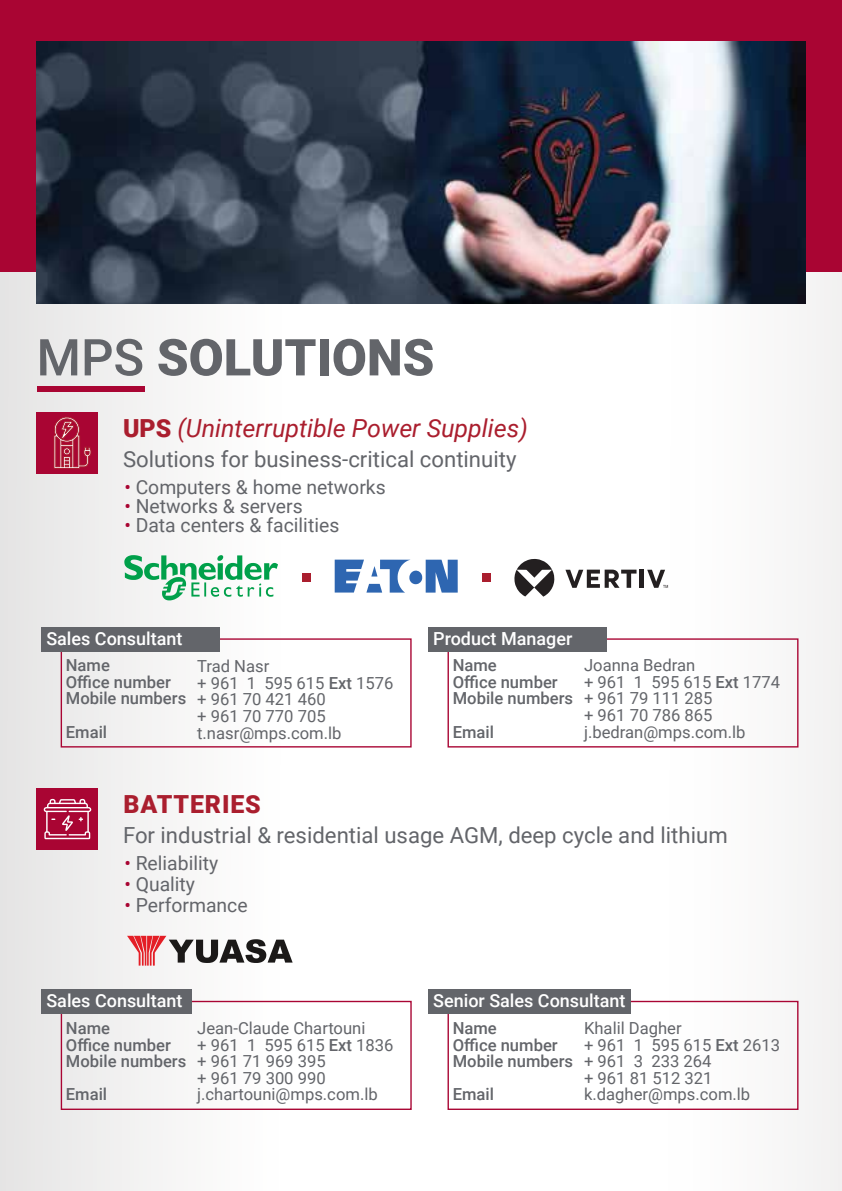
<style>
.page{position:relative;width:842px;height:1191px;background:#fff}
.page>*{position:absolute;margin:0;border:0;box-sizing:border-box;transform-origin:0 0}
.t1{font:900 50.8px "Roboto";color:#63656a}
.t2{font:italic 25px "Roboto";color:#aa1e2e}
.t3{font:900 25px "Roboto";letter-spacing:.035em;color:#aa1e2e}
.t4{font:22.2px "Roboto";color:#63656a}
.t5{font:19.4px "Roboto";color:#63656a}
.t6{font:500 18px "Roboto";color:#fff}
.t7{font:16.6px/16.6px "Roboto";color:#63656a}
.t8{font:500 16.6px/16.6px "Roboto";color:#63656a}
.s1{font-weight:500}
.s2{font-weight:900;font-style:normal}
.s3{color:#a90533}
</style>
<div class="page">
<div style="left:0;top:3px;width:842px;height:1188px;background:linear-gradient(to right,#f2f1f1,#fff)"></div>
<div style="left:0;top:0;width:842px;height:271px;background:#a90533"></div>
<img style="left:37px;top:41px;width:768px;height:262px">
<div style="left:37px;top:788px;width:61px;height:62px;background:#a90533"></div>
<svg style="left:44px;top:799px;width:47px;height:40px"></svg>
<div style="left:61px;top:1000px;width:351px;height:110px;border:1px solid #a90533"></div>
<div style="left:41px;top:989px;width:150px;height:24px;background:#63656a"></div>
<div style="left:447px;top:1000px;width:351px;height:110px;border:1px solid #a90533"></div>
<div style="left:428px;top:989px;width:202px;height:24px;background:#63656a"></div>
<svg style="left:127px;top:935px;width:166px;height:30px"></svg>
<div style="left:37px;top:386px;width:107px;height:6px;background:#a90533"></div>
<div style="left:61px;top:638px;width:351px;height:109px;border:1px solid #a90533"></div>
<div style="left:41px;top:627px;width:179px;height:24px;background:#63656a"></div>
<div style="left:447px;top:638px;width:351px;height:109px;border:1px solid #a90533"></div>
<div style="left:428px;top:627px;width:178px;height:24px;background:#63656a"></div>
<svg style="left:124px;top:555px;width:154px;height:45px"></svg>
<svg style="left:335px;top:559px;width:123px;height:33px"></svg>
<svg style="left:514px;top:559px;width:40px;height:37px"></svg>
<svg style="left:565px;top:569px;width:71px;height:19px"></svg>
<hr style="left:640px;top:569px;width:4px;height:19px;background:#231f20">
<svg style="left:647px;top:570px;width:21px;height:18px"></svg>
<div style="left:302px;top:574px;width:8px;height:8px;background:#aa1e2e"></div>
<div style="left:482px;top:574px;width:8px;height:8px;background:#aa1e2e"></div>
<div style="left:37px;top:412px;width:61px;height:62px;background:#a90533"></div>
<svg style="left:53px;top:417px;width:38px;height:52px"></svg>
<h1 class="t1" style="left:37px;top:322px;width:399px"><span class="s1">MPS</span> SOLUTIONS</h1>
<h2 class="t2" style="left:123px;top:410px;width:406px"><span class="s2">UPS</span> (Uninterruptible Power Supplies)</h2>
<p class="t5" style="left:124px;top:473px;width:263px"><span class="s3">•</span> Computers &amp; home networks</p>
<p class="t5" style="left:124px;top:492px;width:180px"><span class="s3">•</span> Networks &amp; servers</p>
<p class="t5" style="left:124px;top:512px;width:216px"><span class="s3">•</span> Data centers &amp; facilities</p>
<h3 class="t4" style="left:123px;top:443px;width:395px">Solutions for business-critical continuity</h3>
<p class="t6" style="left:46px;top:626px;width:138px">Sales Consultant</p>
<p class="t8" style="left:66px;top:656px;width:122px">Name<br>Office number<br>Mobile numbers</p>
<p class="t8" style="left:66px;top:723px;width:43px">Email</p>
<p class="t7" style="left:197px;top:657px;width:198px">Trad Nasr<br>+ 961 1 595 615 <span class="s1">Ext</span> 1576 + 961 70 421 460<br>+ 961 70 770 705 t.nasr@mps.com.lb</p>
<h2 class="t3" style="left:123px;top:787px;width:139px">BATTERIES</h2>
<p class="t6" style="left:433px;top:626px;width:141px">Product Manager</p>
<p class="t8" style="left:453px;top:656px;width:122px">Name<br>Office number<br>Mobile numbers</p>
<p class="t8" style="left:453px;top:723px;width:43px">Email</p>
<p class="t7" style="left:584px;top:656px;width:198px">Joanna Bedran<br>+ 961 1 595 615 <span class="s1">Ext</span> 1774 + 961 79 111 285<br>+ 961 70 786 865 j.bedran@mps.com.lb</p>
<h3 class="t4" style="left:123px;top:819px;width:606px">For industrial &amp; residential usage AGM, deep cycle and lithium</h3>
<p class="t5" style="left:124px;top:850px;width:95px"><span class="s3">•</span> Reliability</p>
<p class="t5" style="left:124px;top:870px;width:72px"><span class="s3">•</span> Quality</p>
<p class="t5" style="left:124px;top:891px;width:125px"><span class="s3">•</span> Performance</p>
<p class="t6" style="left:46px;top:988px;width:138px">Sales Consultant</p>
<p class="t8" style="left:66px;top:1019px;width:122px">Name<br>Office number<br>Mobile numbers</p>
<p class="t8" style="left:66px;top:1085px;width:43px">Email</p>
<p class="t7" style="left:197px;top:1019px;width:198px">Jean-Claude Chartouni<br>+ 961 1 595 615 <span class="s1">Ext</span> 1836 + 961 71 969 395<br>+ 961 79 300 990 j.chartouni@mps.com.lb</p>
<p class="t6" style="left:433px;top:988px;width:194px">Senior Sales Consultant</p>
<p class="t8" style="left:453px;top:1019px;width:122px">Name<br>Office number<br>Mobile numbers</p>
<p class="t8" style="left:453px;top:1085px;width:43px">Email</p>
<p class="t7" style="left:584px;top:1019px;width:198px">Khalil Dagher<br>+ 961 1 595 615 <span class="s1">Ext</span> 2613 + 961 3 233 264<br>+ 961 81 512 321 k.dagher@mps.com.lb</p>
</div>
